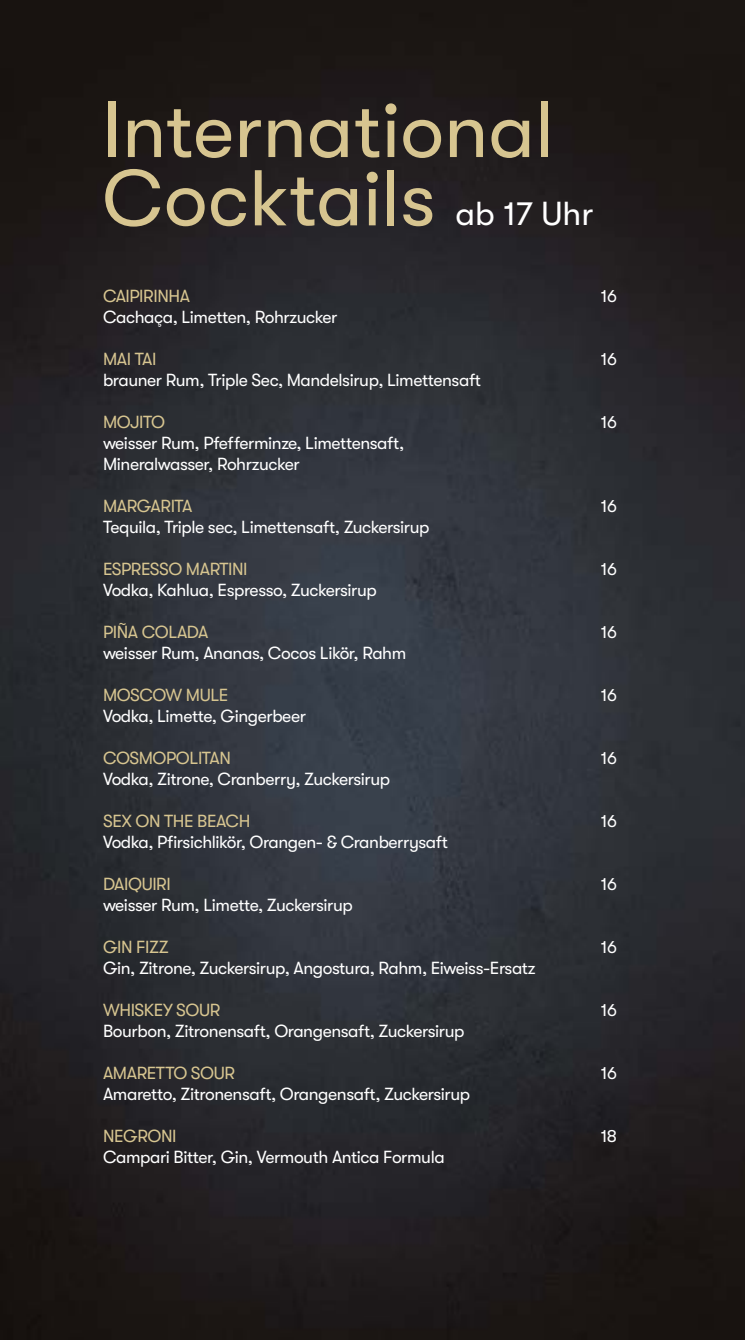
<style>
.page{position:relative;width:745px;height:1340px;background:#fff}
.page>*{position:absolute;margin:0;border:0;box-sizing:border-box;transform-origin:0 0}
.t1{font:78.75px/68.2px "GT Walsheim";color:#d7c590}
.t2{font:33.25px "GT Walsheim";color:#fff}
.t3{font:17.5px/21px "GT Walsheim";letter-spacing:-.025em;color:#fff}
.t4{font:17.5px "GT Walsheim";letter-spacing:-.025em;color:#d7c590}
</style>
<div class="page">
<img style="left:0;top:0;width:744px;height:1339px">
<h1 class="t1" style="left:102px;top:96px;width:453px">International<br>Cocktails</h1>
<h2 class="t2" style="left:455px;top:195px;width:139px">ab 17 Uhr</h2>
<p class="t4" style="left:103px;top:286px;width:88px">CAIPIRINHA</p>
<p class="t3" style="left:600px;top:286px;width:18px">16</p>
<p class="t3" style="left:103px;top:307px;width:236px">Cachaça, Limetten, Rohrzucker</p>
<p class="t4" style="left:103px;top:349px;width:55px">MAI TAI</p>
<p class="t3" style="left:600px;top:349px;width:18px">16</p>
<p class="t3" style="left:103px;top:370px;width:379px">brauner Rum, Triple Sec, Mandelsirup, Limettensaft</p>
<p class="t4" style="left:103px;top:412px;width:64px">MOJITO</p>
<p class="t3" style="left:600px;top:412px;width:18px">16</p>
<p class="t3" style="left:103px;top:433px;width:302px">weisser Rum, Pfefferminze, Limettensaft,<br>Mineralwasser, Rohrzucker</p>
<p class="t4" style="left:103px;top:496px;width:91px">MARGARITA</p>
<p class="t3" style="left:600px;top:496px;width:18px">16</p>
<p class="t3" style="left:103px;top:517px;width:328px">Tequila, Triple sec, Limettensaft, Zuckersirup</p>
<p class="t4" style="left:103px;top:559px;width:146px">ESPRESSO MARTINI</p>
<p class="t3" style="left:600px;top:559px;width:18px">16</p>
<p class="t3" style="left:103px;top:580px;width:275px">Vodka, Kahlua, Espresso, Zuckersirup</p>
<p class="t4" style="left:103px;top:622px;width:107px">PIÑA COLADA</p>
<p class="t3" style="left:600px;top:622px;width:18px">16</p>
<p class="t3" style="left:103px;top:643px;width:304px">weisser Rum, Ananas, Cocos Likör, Rahm</p>
<p class="t4" style="left:103px;top:685px;width:127px">MOSCOW MULE</p>
<p class="t3" style="left:600px;top:685px;width:18px">16</p>
<p class="t3" style="left:103px;top:706px;width:204px">Vodka, Limette, Gingerbeer</p>
<p class="t4" style="left:103px;top:748px;width:129px">COSMOPOLITAN</p>
<p class="t3" style="left:600px;top:748px;width:18px">16</p>
<p class="t3" style="left:103px;top:769px;width:288px">Vodka, Zitrone, Cranberry, Zuckersirup</p>
<p class="t4" style="left:103px;top:811px;width:149px">SEX ON THE BEACH</p>
<p class="t3" style="left:600px;top:811px;width:18px">16</p>
<p class="t3" style="left:103px;top:832px;width:346px">Vodka, Pfirsichlikör, Orangen- &amp; Cranberrysaft</p>
<p class="t4" style="left:103px;top:874px;width:69px">DAIQUIRI</p>
<p class="t3" style="left:600px;top:874px;width:18px">16</p>
<p class="t3" style="left:103px;top:895px;width:251px">weisser Rum, Limette, Zuckersirup</p>
<p class="t4" style="left:103px;top:937px;width:67px">GIN FIZZ</p>
<p class="t3" style="left:600px;top:937px;width:18px">16</p>
<p class="t3" style="left:103px;top:958px;width:434px">Gin, Zitrone, Zuckersirup, Angostura, Rahm, Eiweiss-Ersatz</p>
<p class="t4" style="left:103px;top:1000px;width:119px">WHISKEY SOUR</p>
<p class="t3" style="left:600px;top:1000px;width:18px">16</p>
<p class="t3" style="left:103px;top:1021px;width:363px">Bourbon, Zitronensaft, Orangensaft, Zuckersirup</p>
<p class="t4" style="left:103px;top:1063px;width:133px">AMARETTO SOUR</p>
<p class="t3" style="left:600px;top:1063px;width:18px">16</p>
<p class="t3" style="left:103px;top:1084px;width:368px">Amaretto, Zitronensaft, Orangensaft, Zuckersirup</p>
<p class="t4" style="left:103px;top:1126px;width:75px">NEGRONI</p>
<p class="t3" style="left:600px;top:1126px;width:18px">18</p>
<p class="t3" style="left:103px;top:1147px;width:343px">Campari Bitter, Gin, Vermouth Antica Formula</p>
</div>
